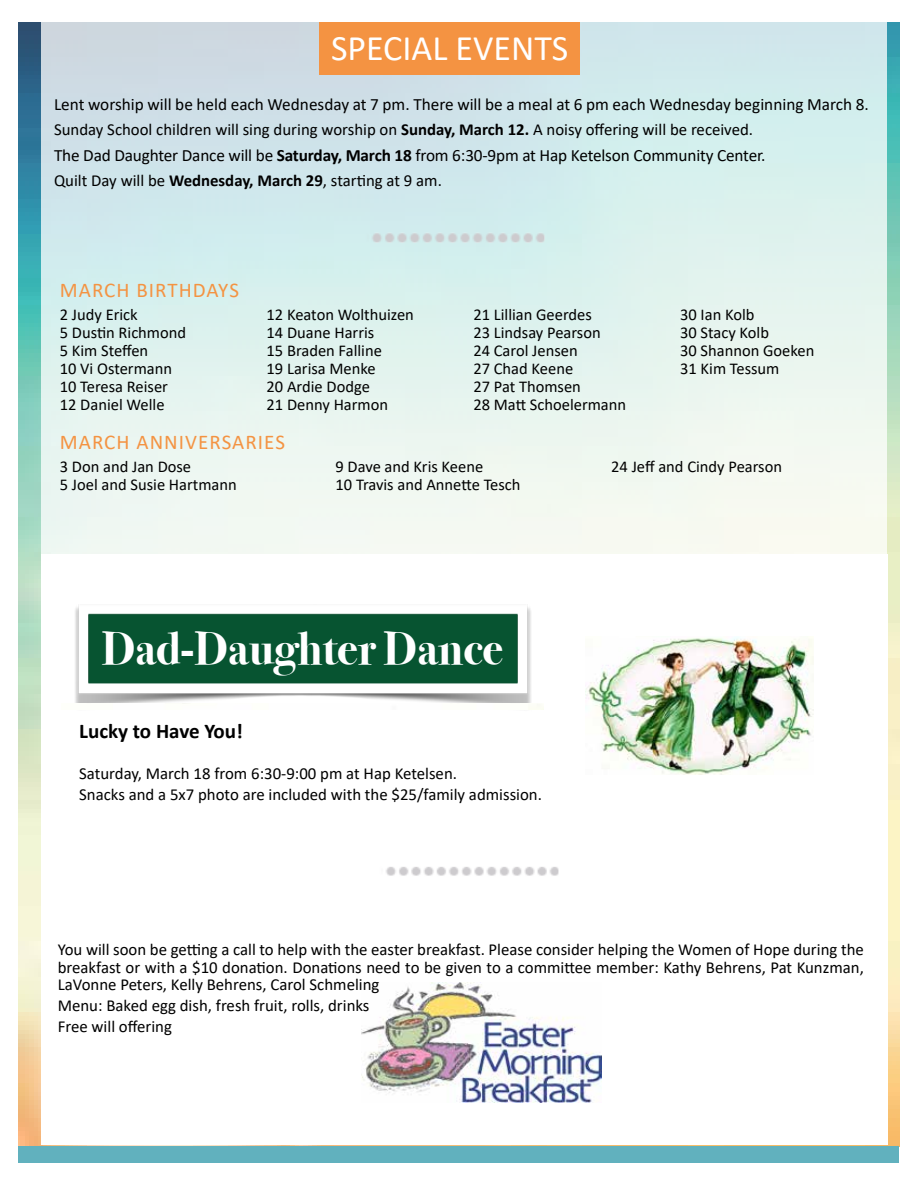
<style>
.page{position:relative;width:918px;height:1188px;background:#fff}
.page>*{position:absolute;margin:0;border:0;box-sizing:border-box;transform-origin:0 0}
.t1{font:700 46.65px "Bodoni Svty Two OSITCTT";color:#fff}
.t2{font:36px "Calibri";color:#fff}
.t3{font:21px "Calibri";letter-spacing:.05em;color:#f49342}
.t4{font:700 21px "Calibri";color:#000}
.t5{font:17.25px "Calibri";letter-spacing:-.01em;color:#000}
.t6{font:16.8px/20.7px "Calibri";color:#000}
.t7{font:16.5px/18px "Calibri";color:#000}
.s1{font-weight:700}
</style>
<div class="page">
<img style="left:19px;top:22px;width:880px;height:1124px">
<svg style="left:41px;top:22px;width:846px;height:532px"></svg>
<div style="left:320px;top:22px;width:260px;height:53px;background:#f49342"></div>
<div style="left:19px;top:1146px;width:880px;height:17px;background:#61b1be"></div>
<div style="left:41px;top:554px;width:846px;height:590px;background:#fff"></div>
<img style="left:286px;top:229px;width:346px;height:16px">
<img style="left:386px;top:867px;width:173px;height:9px">
<img style="left:585px;top:637px;width:229px;height:138px">
<img style="left:75px;top:605px;width:456px;height:105px">
<img style="left:75px;top:704px;width:469px;height:5px">
<img style="left:362px;top:983px;width:240px;height:120px">
<h2 class="t2" style="left:331px;top:23px;width:239px">SPECIAL EVENTS</h2>
<p class="t5" style="left:54px;top:92px;width:816px">Lent worship will be held each Wednesday at 7 pm. There will be a meal at 6 pm each Wednesday beginning March 8.</p>
<p class="t6" style="left:54px;top:119px;width:701px">Sunday School children will sing during worship on <span class="s1">Sunday, March 12.</span> A noisy offering will be received.</p>
<p class="t5" style="left:54px;top:143px;width:713px">The Dad Daughter Dance will be <span class="s1">Saturday, March 18</span> from 6:30-9pm at Hap Ketelson Community Center.</p>
<p class="t6" style="left:54px;top:169px;width:389px">Quilt Day will be <span class="s1">Wednesday, March 29</span>, starting at 9 am.</p>
<p class="t3" style="left:60px;top:275px;width:181px">MARCH BIRTHDAYS</p>
<p class="t7" style="left:60px;top:305px;width:128px">2 Judy Erick<br>5 Dustin Richmond<br>5 Kim Steffen<br>10 Vi Ostermann<br>10 Teresa Reiser<br>12 Daniel Welle</p>
<p class="t7" style="left:267px;top:305px;width:149px">12 Keaton Wolthuizen<br>14 Duane Harris<br>15 Braden Falline<br>19 Larisa Menke<br>20 Ardie Dodge<br>21 Denny Harmon</p>
<p class="t7" style="left:473px;top:305px;width:154px">21 Lillian Geerdes<br>23 Lindsay Pearson<br>24 Carol Jensen<br>27 Chad Keene<br>27 Pat Thomsen<br>28 Matt Schoelermann</p>
<p class="t7" style="left:680px;top:305px;width:136px">30 Ian Kolb<br>30 Stacy Kolb<br>30 Shannon Goeken<br>31 Kim Tessum</p>
<p class="t3" style="left:60px;top:427px;width:227px">MARCH ANNIVERSARIES</p>
<p class="t7" style="left:60px;top:457px;width:179px">3 Don and Jan Dose<br>5 Joel and Susie Hartmann</p>
<p class="t7" style="left:336px;top:457px;width:187px">9 Dave and Kris Keene<br>10 Travis and Annette Tesch</p>
<p class="t7" style="left:611px;top:457px;width:172px">24 Jeff and Cindy Pearson</p>
<h1 class="t1" style="left:102px;top:621px;width:403px">Dad-Daughter Dance</h1>
<p class="t4" style="left:79px;top:716px;width:165px">Lucky to Have You!</p>
<p class="t6" style="left:79px;top:763px;width:464px">Saturday, March 18 from 6:30-9:00 pm at Hap Ketelsen.<br>Snacks and a 5x7 photo are included with the $25/family admission.</p>
<p class="t6" style="left:58px;top:940px;width:808px;line-height:17.7px;text-align:justify">You will soon be getting a call to help with the easter breakfast. Please consider helping the Women of Hope during the breakfast or with a $10 donation. Donations need to be given to a committee member: Kathy Behrens, Pat Kunzman, LaVonne Peters, Kelly Behrens, Carol Schmeling</p>
<p class="t6" style="left:58px;top:995px;width:313px">Menu: Baked egg dish, fresh fruit, rolls, drinks<br>Free will offering</p>
</div>
